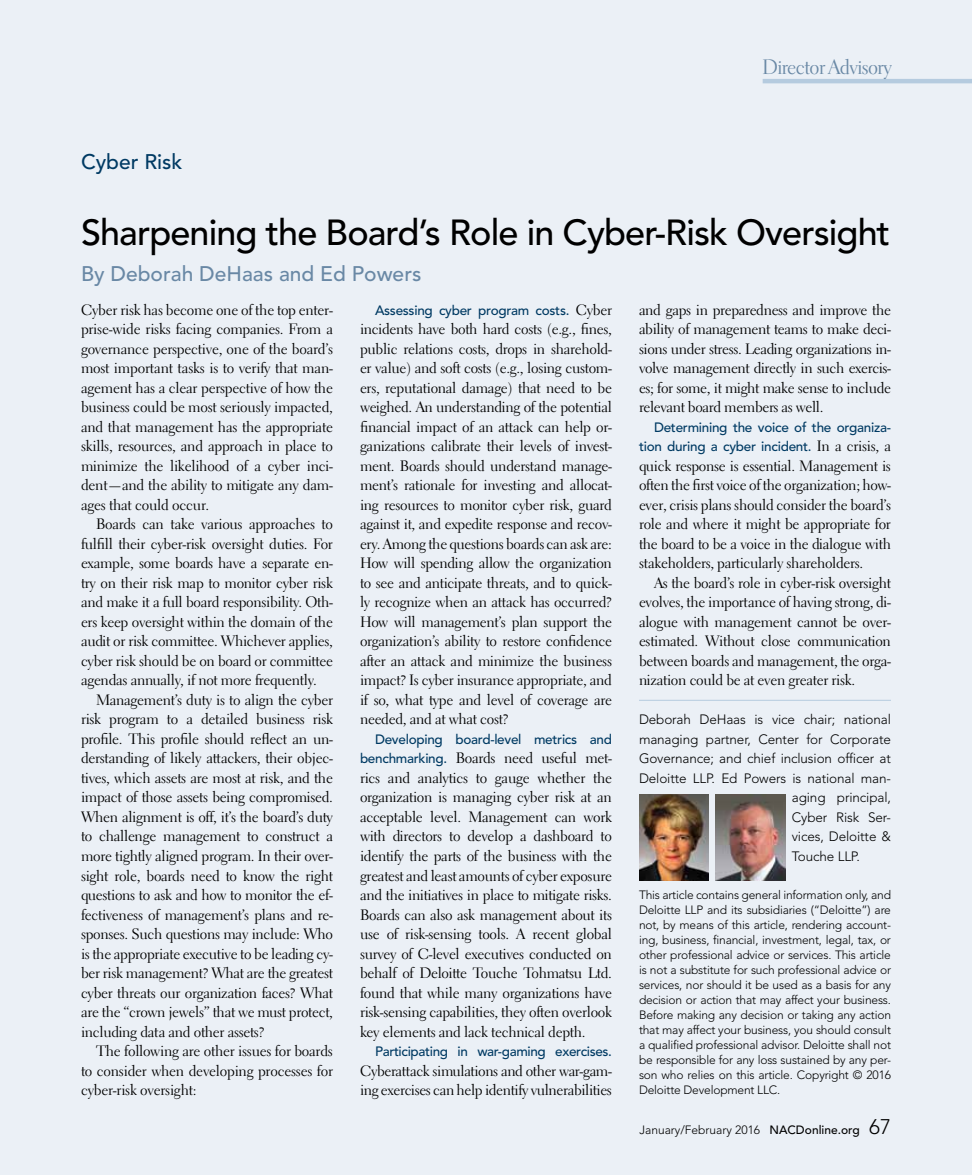
<style>
.page{position:relative;width:972px;height:1175px;background:#fff}
.page>*{position:absolute;margin:0;border:0;box-sizing:border-box;transform-origin:0 0}
.HED{font:500 36px "Avenir";letter-spacing:-.025em;color:#000}
.BYLINE{font:500 21px "Avenir";color:#6988a5}
.t1{font:21px "Electra LH Display";letter-spacing:.005em;color:#6988a5}
.DEK{font:500 21px "Avenir";color:#003a63}
.BODY_TEXT{font:15px/19.5px "Electra LH";letter-spacing:-.02em;color:#000;text-align:justify}
.BODY_TEXT_1ST_PARA{font:15px/19.5px "Electra LH";letter-spacing:-.015em;color:#000;text-align:justify}
.BIO{font:300 13.5px "Avenir";letter-spacing:-.01em;color:#000}
.BODY_TEXT-2{font:500 13.5px/19.5px "Avenir";letter-spacing:-.02em;color:#003a63;text-align:right}
.BIO-2{font:300 12px/15px "Avenir";letter-spacing:-.015em;color:#000;text-align:justify}
.s1{font-family:"Electra LH";font-weight:400;font-size:15px;color:#000}
.s2{font-family:"Avenir";font-weight:500;font-size:13.5px;color:#003a63}
.s3{font-weight:500}
.s4{font-size:21px}
</style>
<div class="page">
<div style="left:0;top:0;width:972px;height:1174px;background:#ebf0f6"></div>
<hr style="left:763px;top:79px;width:209px;height:4px;background:#b5cbdf">
<hr style="left:639px;top:700px;width:252px;height:1px;background:#b5cbdf">
<img style="left:639px;top:794px;width:69px;height:87px">
<img style="left:716px;top:794px;width:69px;height:87px">
<p class="DEK" style="left:81px;top:150px;width:103px">Cyber Risk</p>
<h2 class="t1" style="left:763px;top:54px;width:130px">Director Advisory</h2>
<p class="HED" style="left:81px;top:211px;width:811px">Sharpening the Board’s Role in Cyber-Risk Oversight</p>
<p class="BYLINE" style="left:81px;top:261px;width:342px">By Deborah DeHaas and Ed Powers</p>
<p class="BODY_TEXT_1ST_PARA" style="left:81px;top:300px;width:254px">Cyber risk has become one of the top enter&shy;prise-wide risks facing companies. From a governance perspective, one of the board’s most important tasks is to verify that man&shy;agement has a clear perspective of how the business could be most seriously impacted, and that management has the appropriate skills, resources, and approach in place to minimize the likelihood of a cyber inci&shy;dent—and the ability to mitigate any dam&shy;ages that could occur.</p>
<p class="BODY_TEXT" style="left:81px;top:514px;width:254px;text-indent:15px">Boards can take various approaches to fulfill their cyber-risk oversight duties. For example, some boards have a separate en&shy;try on their risk map to monitor cyber risk and make it a full board responsibility. Oth&shy;ers keep oversight within the domain of the audit or risk committee. Whichever applies, cyber risk should be on board or committee agendas annually, if not more frequently.</p>
<p class="BODY_TEXT" style="left:81px;top:690px;width:254px;text-indent:15px">Management’s duty is to align the cyber risk program to a detailed business risk profile. This profile should reflect an un&shy;derstanding of likely attackers, their objec&shy;tives, which assets are most at risk, and the impact of those assets being compromised.<br>When alignment is off, it’s the board’s duty to challenge management to construct a more tightly aligned program. In their over&shy;sight role, boards need to know the right questions to ask and how to monitor the ef&shy;fectiveness of management’s plans and re&shy;sponses. Such questions may include: Who is the appropriate executive to be leading cy&shy;ber risk management? What are the greatest cyber threats our organization faces? What are the “crown jewels” that we must protect, including data and other assets?</p>
<p class="BODY_TEXT" style="left:81px;top:1041px;width:254px;text-indent:15px">The following are other issues for boards to consider when developing processes for cyber-risk oversight:</p>
<p class="BODY_TEXT-2" style="left:375px;top:301px;width:238px">Assessing cyber program costs. <span class="s1">Cyber</span></p>
<p class="BODY_TEXT" style="left:360px;top:319px;width:254px">incidents have both hard costs (e.g., fines, public relations costs, drops in sharehold&shy;er value) and soft costs (e.g., losing custom&shy;ers, reputational damage) that need to be weighed. An understanding of the potential financial impact of an attack can help or&shy;ganizations calibrate their levels of invest&shy;ment. Boards should understand manage&shy;ment’s rationale for investing and allocat&shy;ing resources to monitor cyber risk, guard against it, and expedite response and recov&shy;ery. Among the questions boards can ask are:<br>How will spending allow the organization to see and anticipate threats, and to quick&shy;ly recognize when an attack has occurred?<br>How will management’s plan support the organization’s ability to restore confidence after an attack and minimize the business impact? Is cyber insurance appropriate, and if so, what type and level of coverage are needed, and at what cost?</p>
<p class="BODY_TEXT-2" style="left:375px;top:730px;width:239px">Developing board-level metrics and</p>
<p class="BODY_TEXT" style="left:360px;top:748px;width:254px"><span class="s2">benchmarking.</span> Boards need useful met&shy;rics and analytics to gauge whether the organization is managing cyber risk at an acceptable level. Management can work with directors to develop a dashboard to identify the parts of the business with the greatest and least amounts of cyber exposure and the initiatives in place to mitigate risks.<br>Boards can also ask management about its use of risk-sensing tools. A recent global survey of C-level executives conducted on behalf of Deloitte Touche Tohmatsu Ltd. found that while many organizations have risk-sensing capabilities, they often overlook key elements and lack technical depth.</p>
<p class="BODY_TEXT-2" style="left:375px;top:1042px;width:238px">Participating in war-gaming exercises.</p>
<p class="BODY_TEXT" style="left:360px;top:1060px;width:254px">Cyberattack simulations and other war-gam&shy;ing exercises can help identify vulnerabilities</p>
<p class="BODY_TEXT" style="left:639px;top:300px;width:254px">and gaps in preparedness and improve the ability of management teams to make deci&shy;sions under stress. Leading organizations in&shy;volve management directly in such exercis&shy;es; for some, it might make sense to include relevant board members as well.</p>
<p class="BODY_TEXT-2" style="left:639px;top:418px;width:254px">Determining the voice of the organiza&shy;tion during a cyber incident. <span class="s1">In a crisis, a</span></p>
<p class="BODY_TEXT" style="left:639px;top:456px;width:254px">quick response is essential. Management is often the first voice of the organization; how&shy;ever, crisis plans should consider the board’s role and where it might be appropriate for the board to be a voice in the dialogue with stakeholders, particularly shareholders.</p>
<p class="BODY_TEXT" style="left:639px;top:573px;width:254px;text-indent:15px">As the board’s role in cyber-risk oversight evolves, the importance of having strong, di&shy;alogue with management cannot be over&shy;estimated. Without close communication between boards and management, the orga&shy;nization could be at even greater risk.</p>
<p class="BIO" style="left:639px;top:712px;width:253px">Deborah DeHaas is vice chair; national</p>
<p class="BIO" style="left:639px;top:731px;width:253px">managing partner, Center for Corporate</p>
<p class="BIO" style="left:639px;top:751px;width:254px">Governance; and chief inclusion officer at</p>
<p class="BIO" style="left:639px;top:770px;width:254px">Deloitte LLP. Ed Powers is national man-</p>
<p class="BIO" style="left:792px;top:790px;width:101px">aging principal,</p>
<p class="BIO" style="left:792px;top:809px;width:101px">Cyber Risk Ser-</p>
<p class="BIO" style="left:792px;top:829px;width:101px">vices, Deloitte &amp;</p>
<p class="BIO" style="left:792px;top:848px;width:70px">Touche LLP.</p>
<p class="BIO-2" style="left:639px;top:887px;width:254px">This article contains general information only, and Deloitte LLP and its subsidiaries (“Deloitte”) are not, by means of this article, rendering account&shy;ing, business, financial, investment, legal, tax, or other professional advice or services. This article is not a substitute for such professional advice or services, nor should it be used as a basis for any decision or action that may affect your business.<br>Before making any decision or taking any action that may affect your business, you should consult a qualified professional advisor. Deloitte shall not be responsible for any loss sustained by any per&shy;son who relies on this article. Copyright © 2016<br>Deloitte Development LLC.</p>
<p class="BIO-2" style="left:639px;top:1122px;width:253px">January/February 2016 <span class="s3">NACDonline.org</span> <span class="s4">67</span></p>
</div>
